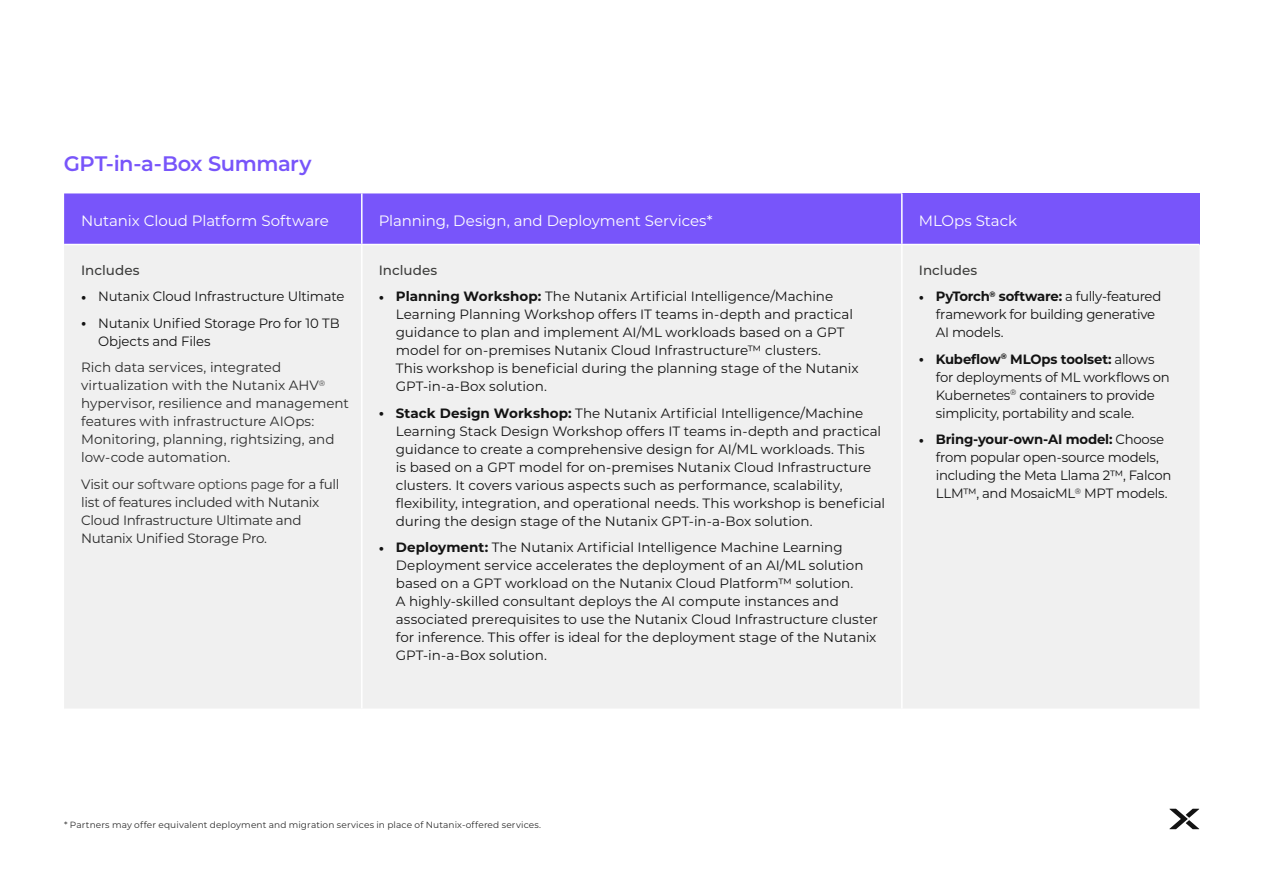
<style>
.page{position:relative;width:1263px;height:893px;background:#fff}
.page>*{position:absolute;margin:0;border:0;box-sizing:border-box;transform-origin:0 0}
.t1{font:600 21px "Montserrat";letter-spacing:-.02em;color:#7855fa}
.t2{font:15px "Montserrat";letter-spacing:-.005em;color:#fff}
.t3{font:13.5px/18px "Montserrat";color:#131313}
.t4{font:13.5px/18px "Montserrat";letter-spacing:-.02em;color:#131313}
.t5{font:13.5px/18px "Montserrat";letter-spacing:-.01em;color:#2b2b2b}
.t6{font:500 13.5px "Montserrat";color:#3c3c3b}
.t7{font:9px "Montserrat";letter-spacing:.015em;color:#2b2b2b}
.s1{font-weight:700;font-size:15px}
.s2{color:#3c3c3b}
.s3{font-weight:700}
</style>
<div class="page">
<svg style="left:1169px;top:809px;width:30px;height:20px"></svg>
<div style="left:64px;top:193px;width:837px;height:51px;background:#7855fa"></div>
<div style="left:902px;top:193px;width:297px;height:51px;background:#7855fa"></div>
<div style="left:64px;top:245px;width:1135px;height:463px;background:#f0f0f0"></div>
<hr style="left:361px;top:193px;width:2px;height:51px;background:#fff">
<hr style="left:901px;top:193px;width:2px;height:51px;background:#fff">
<hr style="left:361px;top:245px;width:2px;height:463px;background:#fff">
<hr style="left:901px;top:245px;width:2px;height:463px;background:#fff">
<h1 class="t1" style="left:64px;top:149px;width:249px">GPT-in-a-Box Summary</h1>
<p class="t2" style="left:81px;top:210px;width:249px">Nutanix Cloud Platform Software</p>
<p class="t2" style="left:379px;top:210px;width:335px">Planning, Design, and Deployment Services*</p>
<p class="t2" style="left:919px;top:210px;width:100px">MLOps Stack</p>
<p class="t6" style="left:81px;top:260px;width:60px">Includes</p>
<p class="t3" style="left:81px;top:287px;width:265px"><span class="s1">•</span> Nutanix Cloud Infrastructure Ultimate</p>
<p class="t3" style="left:98px;top:313px;width:243px;text-indent:-17px"><span class="s1">•</span> Nutanix Unified Storage Pro for 10 TB<br>Objects and Files</p>
<p class="t5" style="left:81px;top:358px;width:269px">Rich data services, integrated virtualization with the Nutanix AHV<sup>® </sup>hypervisor, resilience and management features with infrastructure AIOps:<br>Monitoring, planning, rightsizing, and low-code automation.</p>
<p class="t5" style="left:81px;top:474px;width:260px">Visit our <span class="s2">software options page</span> for a full list of features included with Nutanix Cloud Infrastructure Ultimate and Nutanix Unified Storage Pro.</p>
<p class="t6" style="left:379px;top:260px;width:60px">Includes</p>
<p class="t3" style="left:396px;top:287px;width:464px;text-indent:-17px"><span class="s1">•</span> <span class="s3">Planning Workshop:</span> The Nutanix Artificial Intelligence/Machine Learning Planning Workshop offers IT teams in-depth and practical guidance to plan and implement AI/ML workloads based on a GPT model for on-premises Nutanix Cloud Infrastructure™ clusters.<br>This workshop is beneficial during the planning stage of the Nutanix GPT-in-a-Box solution.</p>
<p class="t3" style="left:396px;top:403px;width:491px;text-indent:-17px"><span class="s1">•</span> <span class="s3">Stack Design Workshop:</span> The Nutanix Artificial Intelligence/Machine Learning Stack Design Workshop offers IT teams in-depth and practical guidance to create a comprehensive design for AI/ML workloads. This<br>is based on a GPT model for on-premises Nutanix Cloud Infrastructure clusters. It covers various aspects such as performance, scalability, flexibility, integration, and operational needs. This workshop is beneficial during the design stage of the Nutanix GPT-in-a-Box solution.</p>
<p class="t3" style="left:396px;top:538px;width:484px;text-indent:-17px"><span class="s1">•</span> <span class="s3">Deployment:</span> The Nutanix Artificial Intelligence Machine Learning Deployment service accelerates the deployment of an AI/ML solution based on a GPT workload on the Nutanix Cloud Platform™ solution.<br>A highly-skilled consultant deploys the AI compute instances and associated prerequisites to use the Nutanix Cloud Infrastructure cluster for inference. This offer is ideal for the deployment stage of the Nutanix GPT-in-a-Box solution.</p>
<p class="t6" style="left:919px;top:260px;width:60px">Includes</p>
<p class="t4" style="left:936px;top:287px;width:227px;text-indent:-17px"><span class="s1">•</span> <span class="s3">PyTorch</span><sup>®</sup> <span class="s3">software:</span> a fully-featured framework for building generative<br>AI models.</p>
<p class="t4" style="left:936px;top:349px;width:235px;text-indent:-17px"><span class="s1">•</span> <span class="s3">Kubeflow</span><sup>®</sup> <span class="s3">MLOps toolset:</span> allows for deployments of ML workflows on Kubernetes<sup>®</sup> containers to provide simplicity, portability and scale.</p>
<p class="t4" style="left:936px;top:430px;width:237px;text-indent:-17px"><span class="s1">•</span> <span class="s3">Bring-your-own-AI model:</span> Choose from popular open-source models, including the Meta Llama 2™, Falcon LLM™, and MosaicML<sup>®</sup> MPT models.</p>
<p class="t7" style="left:64px;top:819px;width:479px">* Partners may offer equivalent deployment and migration services in place of Nutanix-offered services.</p>
</div>
